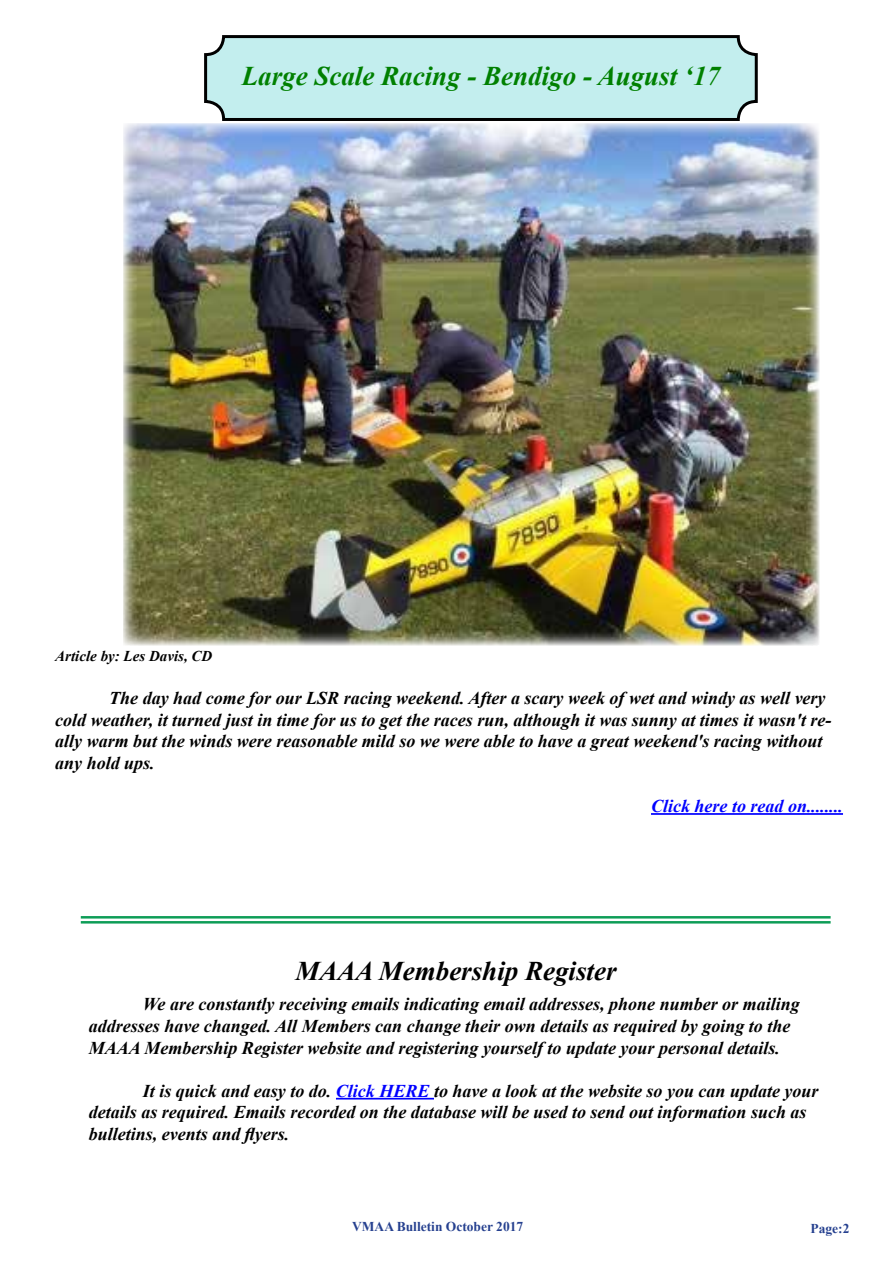
<style>
.page{position:relative;width:893px;height:1263px;background:#fff}
.page>*{position:absolute;margin:0;border:0;box-sizing:border-box;transform-origin:0 0}
.t1{font:italic 700 27px "Times New Roman";color:#008000}
.t2{font:italic 700 27px "Times New Roman";color:#000}
.t3{font:italic 700 18px/21.6px "Times New Roman";color:#000}
.t4{font:italic 700 18px "Times New Roman";color:#00f}
.t5{font:italic 700 15px "Times New Roman";color:#000}
.t6{font:700 13.5px "Times New Roman";color:#25408f}
.s1{color:#00f}
</style>
<div class="page">
<div style="left:206px;top:37px;width:550px;height:82px;background:#c3eeee;border-radius:18px"></div>
<div style="left:204px;top:35px;width:554px;height:86px;border:3px solid #000;border-radius:18px"></div>
<img style="left:123px;top:123px;width:696px;height:522px">
<hr style="left:651px;top:813px;width:192px;height:2px;background:#00f">
<hr style="left:81px;top:916px;width:750px;height:2px;background:#0d9d57">
<hr style="left:81px;top:921px;width:750px;height:2px;background:#0d9d57">
<hr style="left:336px;top:1098px;width:98px;height:1px;background:#00f">
<h1 class="t1" style="left:242px;top:57px;width:480px">Large Scale Racing - Bendigo - August ‘17</h1>
<p class="t5" style="left:55px;top:645px;width:159px">Article by: Les Davis, CD</p>
<p class="t3" style="left:55px;top:687px;width:778px;text-indent:54px">The day had come for our LSR racing weekend. After a scary week of wet and windy as well very cold weather, it turned just in time for us to get the races run, although it was sunny at times it wasn't re&shy;ally warm but the winds were reasonable mild so we were able to have a great weekend's racing without any hold ups.</p>
<p class="t4" style="left:651px;top:793px;width:194px">Click here to read on........</p>
<h1 class="t2" style="left:296px;top:952px;width:323px">MAAA Membership Register</h1>
<p class="t3" style="left:89px;top:993px;width:712px;text-indent:54px">We are constantly receiving emails indicating email addresses, phone number or mailing addresses have changed. All Members can change their own details as required by going to the<br>MAAA Membership Register website and registering yourself to update your personal details.</p>
<p class="t3" style="left:89px;top:1079px;width:731px;text-indent:54px">It is quick and easy to do. <span class="s1">Click HERE</span> to have a look at the website so you can update your details as required. Emails recorded on the database will be used to send out information such as bulletins, events and flyers.</p>
<p class="t6" style="left:352px;top:1216px;width:173px">VMAA Bulletin October 2017</p>
<p class="t6" style="left:810px;top:1219px;width:40px">Page:2</p>
</div>
